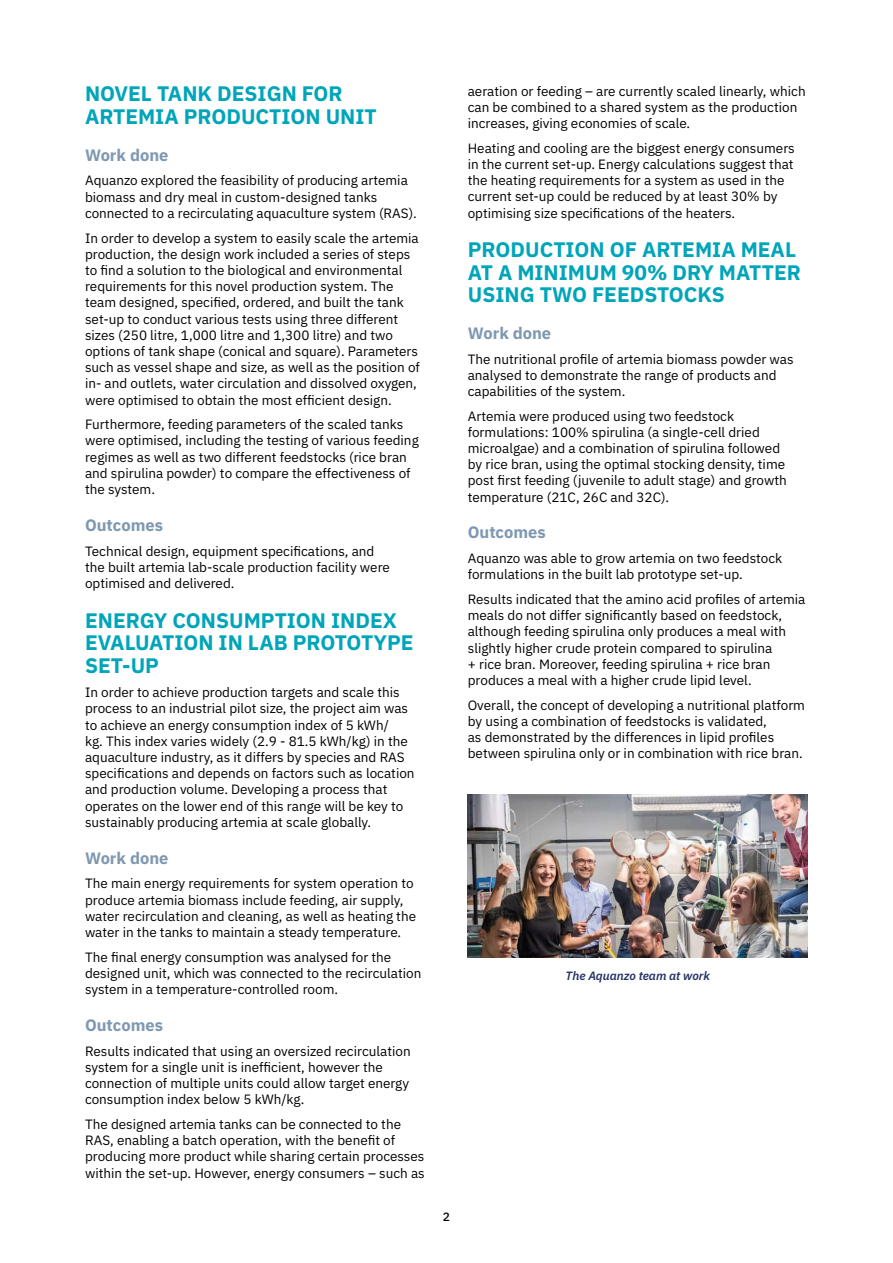
<style>
.page{position:relative;width:893px;height:1263px;background:#fff}
.page>*{position:absolute;margin:0;border:0;box-sizing:border-box;transform-origin:0 0}
.t1{font:700 21px/22.5px "IBM Plex Sans";color:#00a5b9}
.t2{font:700 16.5px "IBM Plex Sans";color:#7f98b1}
.t3{font:13.5px/16.2px "IBM Plex Sans";color:#000}
.t4{font:italic 600 12px "IBM Plex Sans";color:#263163}
.t5{font:500 12px "IBM Plex Sans";color:#000}
</style>
<div class="page">
<img style="left:468px;top:794px;width:340px;height:163px">
<h1 class="t1" style="left:85px;top:81px;width:293px">NOVEL TANK DESIGN FOR<br>ARTEMIA PRODUCTION UNIT</h1>
<p class="t2" style="left:85px;top:142px;width:85px">Work done</p>
<p class="t3" style="left:85px;top:171px;width:333px">Aquanzo explored the feasibility of producing artemia biomass and dry meal in custom-designed tanks connected to a recirculating aquaculture system (RAS).</p>
<p class="t3" style="left:85px;top:229px;width:336px">In order to develop a system to easily scale the artemia production, the design work included a series of steps to find a solution to the biological and environmental requirements for this novel production system. The team designed, specified, ordered, and built the tank set-up to conduct various tests using three different sizes (250 litre, 1,000 litre and 1,300 litre) and two options of tank shape (conical and square). Parameters such as vessel shape and size, as well as the position of in- and outlets, water circulation and dissolved oxygen, were optimised to obtain the most efficient design.</p>
<p class="t3" style="left:85px;top:415px;width:335px">Furthermore, feeding parameters of the scaled tanks were optimised, including the testing of various feeding regimes as well as two different feedstocks (rice bran and spirulina powder) to compare the effectiveness of the system.</p>
<p class="t2" style="left:85px;top:512px;width:79px">Outcomes</p>
<p class="t3" style="left:85px;top:542px;width:306px">Technical design, equipment specifications, and the built artemia lab-scale production facility were optimised and delivered.</p>
<h1 class="t1" style="left:85px;top:607px;width:330px">ENERGY CONSUMPTION INDEX<br>EVALUATION IN LAB PROTOTYPE<br>SET-UP</h1>
<p class="t3" style="left:85px;top:683px;width:331px">In order to achieve production targets and scale this process to an industrial pilot size, the project aim was to achieve an energy consumption index of 5 kWh/<br>kg. This index varies widely (2.9 - 81.5 kWh/kg) in the aquaculture industry, as it differs by species and RAS specifications and depends on factors such as location and production volume. Developing a process that operates on the lower end of this range will be key to sustainably producing artemia at scale globally.</p>
<p class="t2" style="left:85px;top:845px;width:85px">Work done</p>
<p class="t3" style="left:85px;top:874px;width:333px">The main energy requirements for system operation to produce artemia biomass include feeding, air supply, water recirculation and cleaning, as well as heating the water in the tanks to maintain a steady temperature.</p>
<p class="t3" style="left:85px;top:948px;width:338px">The final energy consumption was analysed for the designed unit, which was connected to the recirculation system in a temperature-controlled room.</p>
<p class="t2" style="left:85px;top:1012px;width:79px">Outcomes</p>
<p class="t3" style="left:85px;top:1041px;width:327px">Results indicated that using an oversized recirculation system for a single unit is inefficient, however the connection of multiple units could allow target energy consumption index below 5 kWh/kg.</p>
<p class="t3" style="left:85px;top:1115px;width:341px">The designed artemia tanks can be connected to the RAS, enabling a batch operation, with the benefit of producing more product while sharing certain processes within the set-up. However, energy consumers – such as</p>
<p class="t3" style="left:468px;top:82px;width:339px">aeration or feeding – are currently scaled linearly, which can be combined to a shared system as the production increases, giving economies of scale.</p>
<p class="t3" style="left:468px;top:139px;width:329px">Heating and cooling are the biggest energy consumers in the current set-up. Energy calculations suggest that the heating requirements for a system as used in the current set-up could be reduced by at least 30% by optimising size specifications of the heaters.</p>
<h1 class="t1" style="left:468px;top:237px;width:335px">PRODUCTION OF ARTEMIA MEAL<br>AT A MINIMUM 90% DRY MATTER<br>USING TWO FEEDSTOCKS</h1>
<p class="t2" style="left:468px;top:320px;width:85px">Work done</p>
<p class="t3" style="left:468px;top:349px;width:327px">The nutritional profile of artemia biomass powder was analysed to demonstrate the range of products and capabilities of the system.</p>
<p class="t3" style="left:468px;top:407px;width:321px">Artemia were produced using two feedstock formulations: 100% spirulina (a single-cell dried microalgae) and a combination of spirulina followed by rice bran, using the optimal stocking density, time post first feeding (juvenile to adult stage) and growth temperature (21C, 26C and 32C).</p>
<p class="t2" style="left:468px;top:519px;width:79px">Outcomes</p>
<p class="t3" style="left:468px;top:549px;width:316px">Aquanzo was able to grow artemia on two feedstock formulations in the built lab prototype set-up.</p>
<p class="t3" style="left:468px;top:590px;width:339px">Results indicated that the amino acid profiles of artemia meals do not differ significantly based on feedstock, although feeding spirulina only produces a meal with slightly higher crude protein compared to spirulina<br>+ rice bran. Moreover, feeding spirulina + rice bran produces a meal with a higher crude lipid level.</p>
<p class="t3" style="left:468px;top:696px;width:339px">Overall, the concept of developing a nutritional platform by using a combination of feedstocks is validated,<br>as demonstrated by the differences in lipid profiles between spirulina only or in combination with rice bran.</p>
<p class="t4" style="left:566px;top:966px;width:146px">The Aquanzo team at work</p>
<p class="t5" style="left:443px;top:1208px;width:9px">2</p>
</div>
